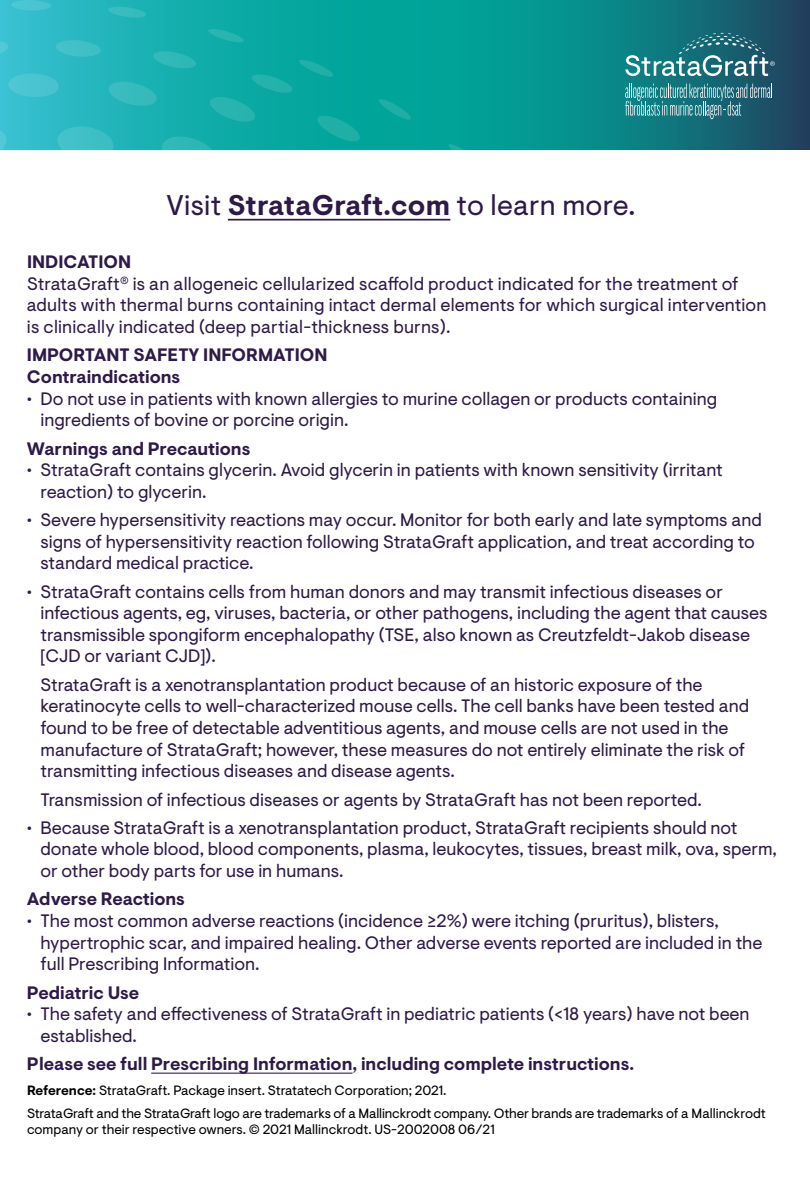
<style>
.page{position:relative;width:810px;height:1188px;background:#fff}
.page>*{position:absolute;margin:0;border:0;box-sizing:border-box;transform-origin:0 0}
.t1{font:28.5px "Visuelt Pro";letter-spacing:.01em;color:#2e1a47}
.t2{font:18px/21.6px "Visuelt Pro";color:#2e1a47}
.t3{font:700 18px/21.6px "Visuelt Pro";color:#2e1a47}
.t4{font:13.5px/16.2px "Visuelt Pro";letter-spacing:-.01em;color:#000}
.s1{font-weight:700}
</style>
<div class="page">
<svg style="left:0;top:0;width:810px;height:150px"></svg>
<svg style="left:11px;top:0;width:40px;height:11px"></svg>
<svg style="left:107px;top:6px;width:40px;height:12px"></svg>
<svg style="left:0;top:28px;width:533px;height:193px"></svg>
<hr style="left:228px;top:219px;width:222px;height:2px;background:#2e1a47">
<svg style="left:625px;top:84px;width:147px;height:35px"></svg>
<svg style="left:625px;top:33px;width:150px;height:43px"></svg>
<hr style="left:151px;top:1073px;width:202px;height:1px;background:#2e1a47">
<h1 class="t1" style="left:167px;top:188px;width:470px">Visit <span class="s1">StrataGraft.com</span> to learn more.</h1>
<p class="t2" style="left:27px;top:252px;width:741px"><span class="s1">INDICATION<br></span>StrataGraft<sup>®</sup> is an allogeneic cellularized scaffold product indicated for the treatment of adults with thermal burns containing intact dermal elements for which surgical intervention is clinically indicated (deep partial-thickness burns).</p>
<p class="t3" style="left:27px;top:345px;width:302px">IMPORTANT SAFETY INFORMATION<br>Contraindications</p>
<p class="t2" style="left:40px;top:388px;width:678px;text-indent:-14px">• Do not use in patients with known allergies to murine collagen or products containing ingredients of bovine or porcine origin.</p>
<p class="t3" style="left:27px;top:438px;width:225px">Warnings and Precautions</p>
<p class="t2" style="left:40px;top:460px;width:684px;text-indent:-14px">• StrataGraft contains glycerin. Avoid glycerin in patients with known sensitivity (irritant reaction) to glycerin.</p>
<p class="t2" style="left:40px;top:510px;width:723px;text-indent:-14px">• Severe hypersensitivity reactions may occur. Monitor for both early and late symptoms and signs of hypersensitivity reaction following StrataGraft application, and treat according to standard medical practice.</p>
<p class="t2" style="left:40px;top:581px;width:729px;text-indent:-14px">• StrataGraft contains cells from human donors and may transmit infectious diseases or infectious agents, eg, viruses, bacteria, or other pathogens, including the agent that causes transmissible spongiform encephalopathy (TSE, also known as Creutzfeldt-Jakob disease [CJD or variant CJD]).</p>
<p class="t2" style="left:40px;top:674px;width:710px">StrataGraft is a xenotransplantation product because of an historic exposure of the keratinocyte cells to well-characterized mouse cells. The cell banks have been tested and found to be free of detectable adventitious agents, and mouse cells are not used in the manufacture of StrataGraft; however, these measures do not entirely eliminate the risk of transmitting infectious diseases and disease agents.</p>
<p class="t2" style="left:40px;top:789px;width:663px">Transmission of infectious diseases or agents by StrataGraft has not been reported.</p>
<p class="t2" style="left:40px;top:817px;width:738px;text-indent:-14px">• Because StrataGraft is a xenotransplantation product, StrataGraft recipients should not donate whole blood, blood components, plasma, leukocytes, tissues, breast milk, ova, sperm, or other body parts for use in humans.</p>
<p class="t3" style="left:27px;top:889px;width:159px">Adverse Reactions</p>
<p class="t2" style="left:40px;top:911px;width:724px;text-indent:-14px">• The most common adverse reactions (incidence ≥2%) were itching (pruritus), blisters, hypertrophic scar, and impaired healing. Other adverse events reported are included in the full Prescribing Information.</p>
<p class="t3" style="left:27px;top:982px;width:114px">Pediatric Use</p>
<p class="t2" style="left:40px;top:1004px;width:711px;text-indent:-14px">• The safety and effectiveness of StrataGraft in pediatric patients (&lt;18 years) have not been established.</p>
<p class="t3" style="left:27px;top:1054px;width:609px">Please see full Prescribing Information, including complete instructions.</p>
<p class="t4" style="left:27px;top:1105px;width:740px">StrataGraft and the StrataGraft logo are trademarks of a Mallinckrodt company. Other brands are trademarks of a Mallinckrodt company or their respective owners. © 2021 Mallinckrodt. US-2002008 06/21</p>
<p class="t4" style="left:27px;top:1083px;width:421px"><span class="s1">Reference:</span> StrataGraft. Package insert. Stratatech Corporation; 2021.</p>
</div>
